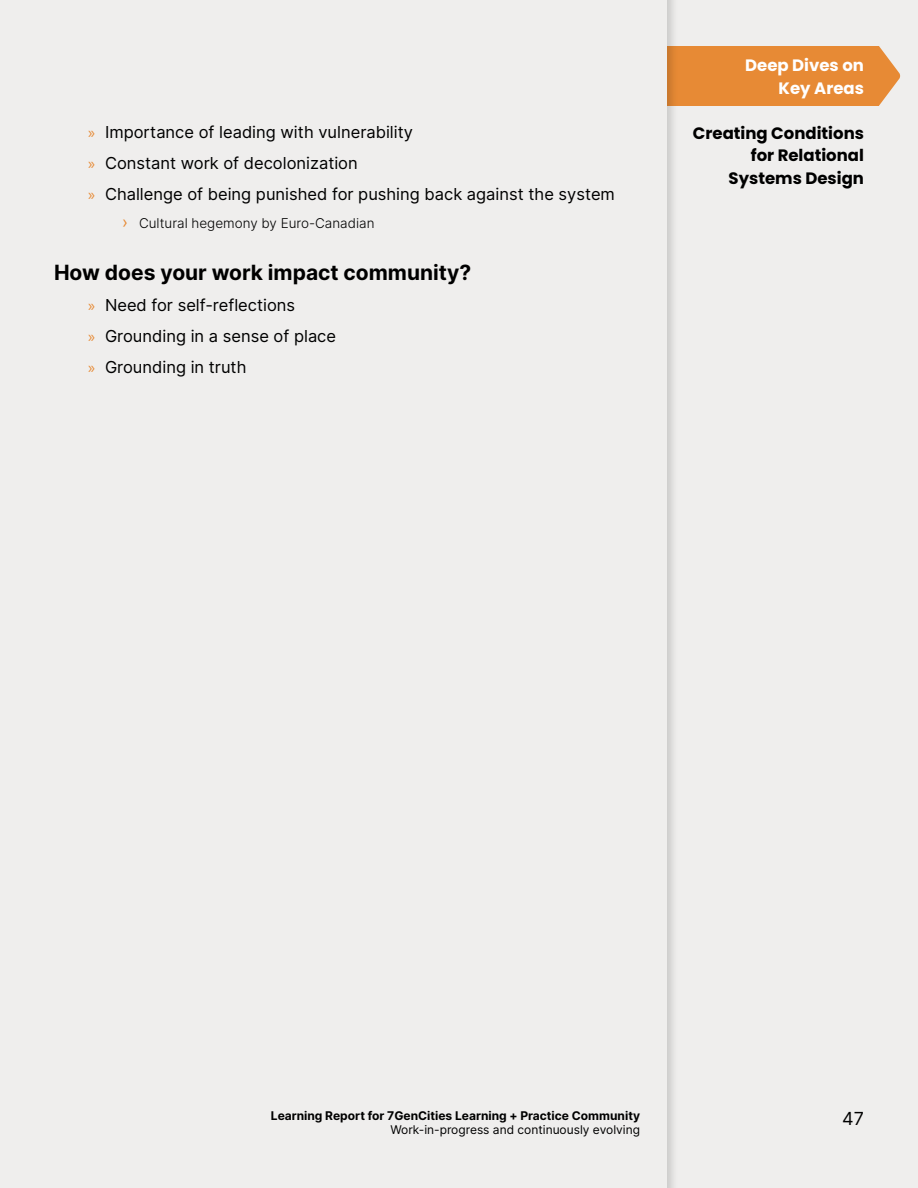
<style>
.page{position:relative;width:918px;height:1188px;background:#efeeed}
.page>*{position:absolute;margin:0;border:0;box-sizing:border-box;transform-origin:0 0}
.t1{font:700 21px "Inter";color:#000}
.t2{font:18px "Inter";color:#000}
.t3{font:16.5px/31px "Inter";color:#000}
.t4{font:700 16.5px/22.5px "Poppins";color:#000;text-align:right}
.t5{font:700 16.5px/22.5px "Poppins";color:#fff;text-align:right}
.t6{font:300 13.5px "Inter";color:#000}
.t7{font:700 12px "Inter";color:#000}
.t8{font:12px "Inter";color:#000}
.s1{font-family:"Myriad Pro";color:#e78a35}
.s2{font-weight:400;font-size:16.5px;color:#e78a35}
</style>
<div class="page">
<div style="left:667px;top:46px;width:212px;height:60px;background:#e78a35"></div>
<svg style="left:879px;top:46px;width:21px;height:60px"></svg>
<p class="t3" style="left:88px;top:116px;width:528px"><span class="s1">»</span> Importance of leading with vulnerability<br><span class="s1">»</span> Constant work of decolonization<br><span class="s1">»</span> Challenge of being punished for pushing back against the system</p>
<p class="t6" style="left:122px;top:213px;width:254px"><span class="s2">›</span> Cultural hegemony by Euro-Canadian</p>
<p class="t1" style="left:54px;top:257px;width:419px">How does your work impact community?</p>
<p class="t3" style="left:88px;top:289px;width:250px"><span class="s1">»</span> Need for self-reflections<br><span class="s1">»</span> Grounding in a sense of place <span class="s1">»</span> Grounding in truth</p>
<p class="t5" style="left:745px;top:54px;width:120px">Deep Dives on<br>Key Areas</p>
<p class="t4" style="left:693px;top:122px;width:173px">Creating Conditions for Relational<br>Systems Design</p>
<p class="t7" style="left:271px;top:1107px;width:371px">Learning Report for 7GenCities Learning + Practice Community</p>
<p class="t8" style="left:390px;top:1121px;width:251px">Work-in-progress and continuously evolving</p>
<p class="t2" style="left:842px;top:1106px;width:23px">47</p>
</div>
